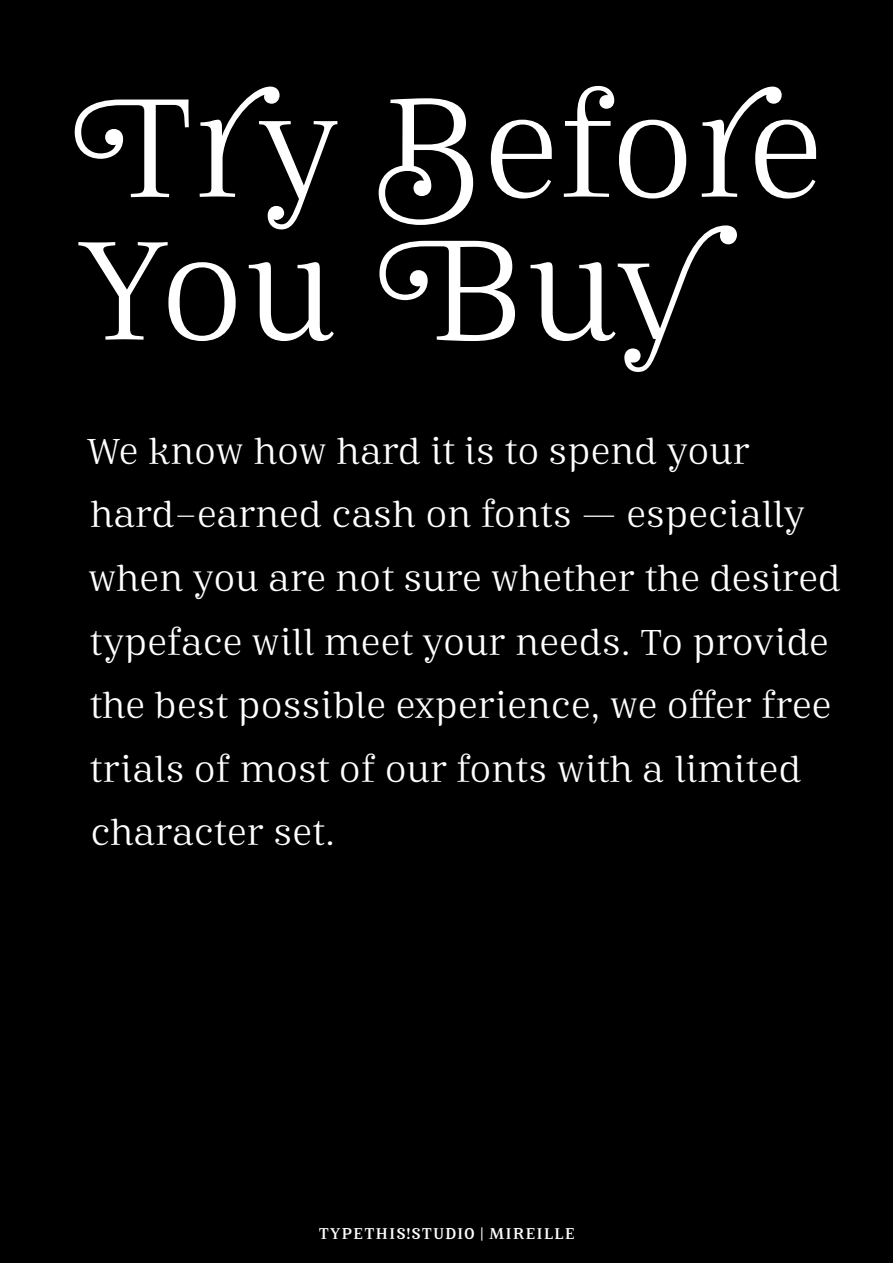
<style>
.page{position:relative;width:893px;height:1263px;background:#000}
.page>*{position:absolute;margin:0;border:0;box-sizing:border-box;transform-origin:0 0}
.Headline{font:135px "Mireille";letter-spacing:-.015em;color:#fff}
.Text01{font:34.5px/63.6px "Mireille";letter-spacing:-.01em;color:#fff}
.t1{font:500 15px "Mireille";letter-spacing:.06em;color:#fff}
</style>
<div class="page">
<p class="Headline" style="left:67px;top:72px;width:758px">Try Before</p>
<p class="Headline" style="left:75px;top:214px;width:627px">You Buy</p>
<p class="Text01" style="left:87px;top:420px;width:756px">We know how hard it is to spend your hard-earned cash on fonts — especially when you are not sure whether the desired typeface will meet your needs. To provide the best possible experience, we offer free trials of most of our fonts with a limited character set.</p>
<p class="t1" style="left:319px;top:1225px;width:258px">TYPETHIS!STUDIO | MIREILLE</p>
</div>
